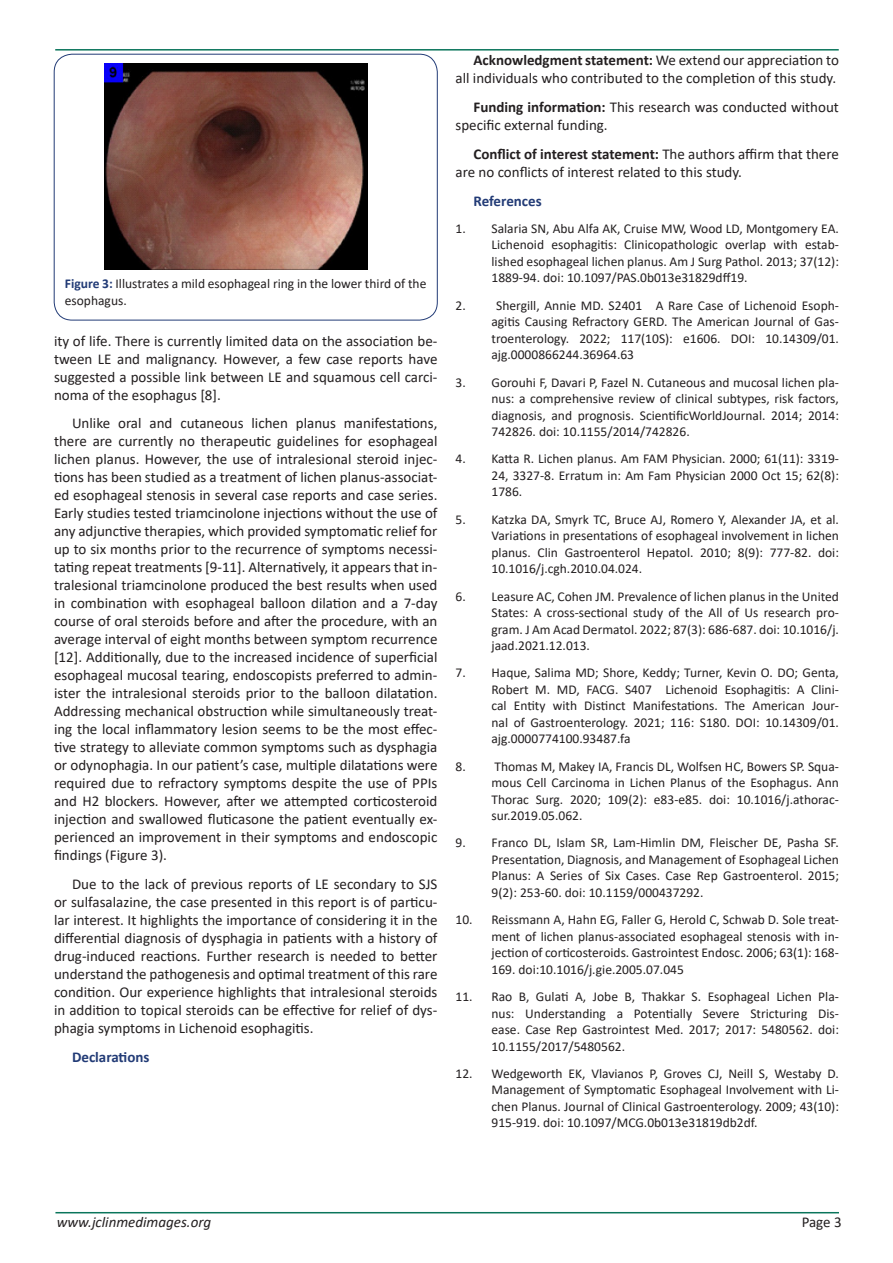
<style>
.page{position:relative;width:893px;height:1263px;background:#fff}
.page>*{position:absolute;margin:0;border:0;box-sizing:border-box;transform-origin:0 0}
.Normal__Web{font:15px/18px "Calibri";color:#231f20;text-align:justify}
.t1{font:italic 15px "Calibri";color:#231f20}
.Normal__Web-2{font:700 15px "Calibri";color:#223b76}
.t2{font:13.5px/16.5px "Calibri";color:#231f20;text-align:justify}
.s1{font-weight:700;color:#223b76}
.s2{font-weight:700}
</style>
<div class="page">
<hr style="left:55px;top:1212px;width:784px;height:1px;background:#0a755b">
<hr style="left:55px;top:49px;width:784px;height:2px;background:#0a755b">
<div style="left:54px;top:54px;width:383px;height:266px;border:1px solid #223b76;border-radius:18px"></div>
<img style="left:105px;top:64px;width:262px;height:206px">
<p class="t2" style="left:65px;top:275px;width:363px"><span class="s1">Figure 3:</span> Illustrates a mild esophageal ring in the lower third of the esophagus.</p>
<p class="Normal__Web" style="left:54px;top:331px;width:385px">ity of life. There is currently limited data on the association be&shy;tween LE and malignancy. However, a few case reports have suggested a possible link between LE and squamous cell carci&shy;noma of the esophagus [8].</p>
<p class="Normal__Web" style="left:54px;top:414px;width:385px;text-indent:18px">Unlike oral and cutaneous lichen planus manifestations, there are currently no therapeutic guidelines for esophageal lichen planus. However, the use of intralesional steroid injec&shy;tions has been studied as a treatment of lichen planus-associat&shy;ed esophageal stenosis in several case reports and case series.<br>Early studies tested triamcinolone injections without the use of any adjunctive therapies, which provided symptomatic relief for up to six months prior to the recurrence of symptoms necessi&shy;tating repeat treatments [9-11]. Alternatively, it appears that in&shy;tralesional triamcinolone produced the best results when used in combination with esophageal balloon dilation and a 7-day course of oral steroids before and after the procedure, with an average interval of eight months between symptom recurrence [12]. Additionally, due to the increased incidence of superficial esophageal mucosal tearing, endoscopists preferred to admin&shy;ister the intralesional steroids prior to the balloon dilatation.<br>Addressing mechanical obstruction while simultaneously treat&shy;ing the local inflammatory lesion seems to be the most effec&shy;tive strategy to alleviate common symptoms such as dysphagia or odynophagia. In our patient’s case, multiple dilatations were required due to refractory symptoms despite the use of PPIs and H2 blockers. However, after we attempted corticosteroid injection and swallowed fluticasone the patient eventually ex&shy;perienced an improvement in their symptoms and endoscopic findings (Figure 3).</p>
<p class="Normal__Web" style="left:54px;top:875px;width:385px;text-indent:18px">Due to the lack of previous reports of LE secondary to SJS or sulfasalazine, the case presented in this report is of particu&shy;lar interest. It highlights the importance of considering it in the differential diagnosis of dysphagia in patients with a history of drug-induced reactions. Further research is needed to better understand the pathogenesis and optimal treatment of this rare condition. Our experience highlights that intralesional steroids in addition to topical steroids can be effective for relief of dys&shy;phagia symptoms in Lichenoid esophagitis.</p>
<p class="Normal__Web-2" style="left:72px;top:1046px;width:79px">Declarations</p>
<p class="Normal__Web" style="left:455px;top:51px;width:385px;text-align:right"><span class="s2">Acknowledgment statement:</span> We extend our appreciation to<br>all individuals who contributed to the completion of this study.</p>
<p class="Normal__Web" style="left:455px;top:98px;width:385px;text-indent:18px"><span class="s2">Funding information:</span> This research was conducted without specific external funding.</p>
<p class="Normal__Web" style="left:455px;top:144px;width:385px;text-indent:18px"><span class="s2">Conflict of interest statement:</span> The authors affirm that there are no conflicts of interest related to this study.</p>
<p class="Normal__Web-2" style="left:473px;top:190px;width:70px">References</p>
<p class="t2" style="left:491px;top:220px;width:349px;text-indent:-36px">1. Salaria SN, Abu Alfa AK, Cruise MW, Wood LD, Montgomery EA.<br>Lichenoid esophagitis: Clinicopathologic overlap with estab&shy;lished esophageal lichen planus. Am J Surg Pathol. 2013; 37(12):<br>1889-94. doi: 10.1097/PAS.0b013e31829dff19.</p>
<p class="t2" style="left:491px;top:297px;width:349px;text-indent:-36px">2. Shergill, Annie MD. S2401 A Rare Case of Lichenoid Esoph&shy;agitis Causing Refractory GERD. The American Journal of Gas&shy;troenterology. 2022; 117(10S): e1606. DOI: 10.14309/01. ajg.0000866244.36964.63</p>
<p class="t2" style="left:491px;top:373px;width:349px;text-indent:-36px">3. Gorouhi F, Davari P, Fazel N. Cutaneous and mucosal lichen pla&shy;nus: a comprehensive review of clinical subtypes, risk factors, diagnosis, and prognosis. ScientificWorldJournal. 2014; 2014:<br>742826. doi: 10.1155/2014/742826.</p>
<p class="t2" style="left:491px;top:450px;width:349px;text-indent:-36px">4. Katta R. Lichen planus. Am FAM Physician. 2000; 61(11): 3319- 24, 3327-8. Erratum in: Am Fam Physician 2000 Oct 15; 62(8):<br>1786.</p>
<p class="t2" style="left:491px;top:511px;width:349px;text-indent:-36px">5. Katzka DA, Smyrk TC, Bruce AJ, Romero Y, Alexander JA, et al.<br>Variations in presentations of esophageal involvement in lichen planus. Clin Gastroenterol Hepatol. 2010; 8(9): 777-82. doi:<br>10.1016/j.cgh.2010.04.024.</p>
<p class="t2" style="left:491px;top:587px;width:349px;text-indent:-36px">6. Leasure AC, Cohen JM. Prevalence of lichen planus in the United States: A cross-sectional study of the All of Us research pro&shy;gram. J Am Acad Dermatol. 2022; 87(3): 686-687. doi: 10.1016/j. jaad.2021.12.013.</p>
<p class="t2" style="left:491px;top:664px;width:349px;text-indent:-36px">7. Haque, Salima MD; Shore, Keddy; Turner, Kevin O. DO; Genta, Robert M. MD, FACG. S407 Lichenoid Esophagitis: A Clini&shy;cal Entity with Distinct Manifestations. The American Jour&shy;nal of Gastroenterology. 2021; 116: S180. DOI: 10.14309/01. ajg.0000774100.93487.fa</p>
<p class="t2" style="left:491px;top:757px;width:349px;text-indent:-36px">8. Thomas M, Makey IA, Francis DL, Wolfsen HC, Bowers SP. Squa&shy;mous Cell Carcinoma in Lichen Planus of the Esophagus. Ann Thorac Surg. 2020; 109(2): e83-e85. doi: 10.1016/j.athorac&shy;sur.2019.05.062.</p>
<p class="t2" style="left:491px;top:834px;width:349px;text-indent:-36px">9. Franco DL, Islam SR, Lam-Himlin DM, Fleischer DE, Pasha SF.<br>Presentation, Diagnosis, and Management of Esophageal Lichen Planus: A Series of Six Cases. Case Rep Gastroenterol. 2015; 9(2): 253-60. doi: 10.1159/000437292.</p>
<p class="t2" style="left:491px;top:911px;width:349px;text-indent:-36px">10. Reissmann A, Hahn EG, Faller G, Herold C, Schwab D. Sole treat&shy;ment of lichen planus-associated esophageal stenosis with in&shy;jection of corticosteroids. Gastrointest Endosc. 2006; 63(1): 168- 169. doi:10.1016/j.gie.2005.07.045</p>
<p class="t2" style="left:491px;top:988px;width:349px;text-indent:-36px">11. Rao B, Gulati A, Jobe B, Thakkar S. Esophageal Lichen Pla&shy;nus: Understanding a Potentially Severe Stricturing Dis&shy;ease. Case Rep Gastrointest Med. 2017; 2017: 5480562. doi:<br>10.1155/2017/5480562.</p>
<p class="t2" style="left:491px;top:1065px;width:349px;text-indent:-36px">12. Wedgeworth EK, Vlavianos P, Groves CJ, Neill S, Westaby D.<br>Management of Symptomatic Esophageal Involvement with Li&shy;chen Planus. Journal of Clinical Gastroenterology. 2009; 43(10):<br>915-919. doi: 10.1097/MCG.0b013e31819db2df.</p>
<p class="t1" style="left:57px;top:1211px;width:156px">www.jclinmedimages.org</p>
<p class="Normal__Web" style="left:802px;top:1212px;width:42px">Page 3</p>
</div>
